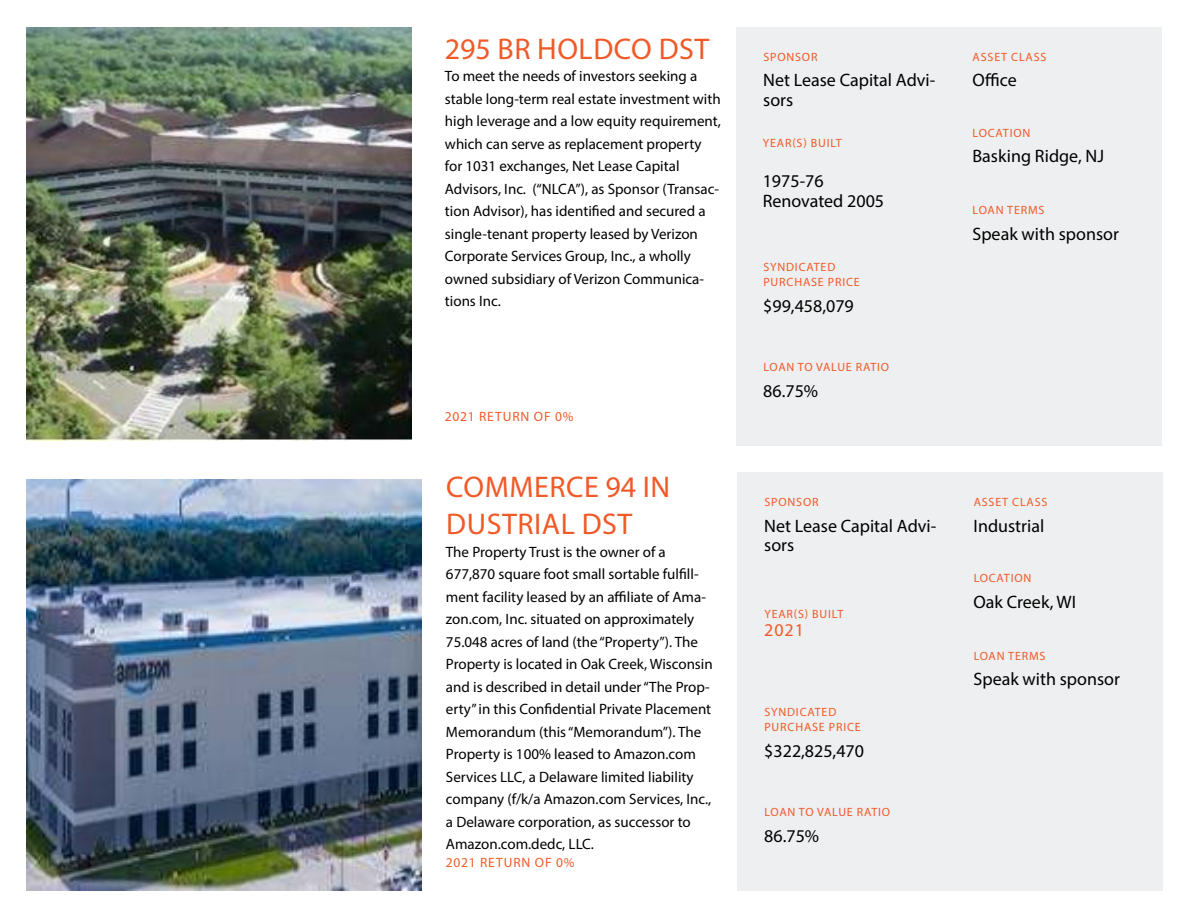
<style>
.page{position:relative;width:1188px;height:918px;background:#fff}
.page>*{position:absolute;margin:0;border:0;box-sizing:border-box;transform-origin:0 0}
.t1{font:30px/37.5px "Myriad Pro";letter-spacing:.02em;color:#f05a28}
.t2{font:18px/19.5px "Myriad Pro";color:#000}
.t3{font:18px "Myriad Pro";color:#f05a28}
.t4{font:15px/22.5px "Myriad Pro";color:#000}
.t5{font:13.5px "Myriad Pro";letter-spacing:.07em;color:#f05a28}
.t6{font:12px/15px "Myriad Pro";letter-spacing:.07em;color:#f05a28}
</style>
<div class="page">
<div style="left:736px;top:27px;width:426px;height:418px;background:#eeeff0"></div>
<img style="left:26px;top:28px;width:385px;height:413px">
<div style="left:737px;top:472px;width:426px;height:419px;background:#eeeff0"></div>
<img style="left:26px;top:479px;width:396px;height:412px">
<h1 class="t1" style="left:445px;top:32px;width:266px">295 BR HOLDCO DST</h1>
<p class="t4" style="left:445px;top:66px;width:277px">To meet the needs of investors seeking a stable long-term real estate investment with high leverage and a low equity requirement, which can serve as replacement property for 1031 exchanges, Net Lease Capital Advisors, Inc. (“NLCA”), as Sponsor (Transac&shy;tion Advisor), has identified and secured a single-tenant property leased by Verizon Corporate Services Group, Inc., a wholly owned subsidiary of Verizon Communica&shy;tions Inc.</p>
<p class="t5" style="left:445px;top:411px;width:130px">2021 RETURN OF 0%</p>
<h1 class="t1" style="left:446px;top:470px;width:225px">COMMERCE 94 IN<br>DUSTRIAL DST</h1>
<p class="t4" style="left:446px;top:541px;width:268px">The Property Trust is the owner of a 677,870 square foot small sortable fulfill&shy;ment facility leased by an affiliate of Ama&shy;zon.com, Inc. situated on approximately 75.048 acres of land (the “Property”). The Property is located in Oak Creek, Wisconsin and is described in detail under “The Prop&shy;erty” in this Confidential Private Placement Memorandum (this “Memorandum”). The Property is 100% leased to Amazon.com Services LLC, a Delaware limited liability company (f/k/a Amazon.com Services, Inc., a Delaware corporation, as successor to Amazon.com.dedc, LLC.</p>
<p class="t5" style="left:446px;top:857px;width:130px">2021 RETURN OF 0%</p>
<p class="t6" style="left:763px;top:50px;width:56px">SPONSOR</p>
<p class="t2" style="left:763px;top:72px;width:174px">Net Lease Capital Advi&shy;sors</p>
<p class="t6" style="left:763px;top:136px;width:80px">YEAR(S) BUILT</p>
<p class="t2" style="left:763px;top:173px;width:123px">1975-76<br>Renovated 2005</p>
<p class="t6" style="left:763px;top:260px;width:98px">SYNDICATED<br>PURCHASE PRICE</p>
<p class="t2" style="left:763px;top:297px;width:92px">$99,458,079</p>
<p class="t6" style="left:763px;top:360px;width:127px">LOAN TO VALUE RATIO</p>
<p class="t2" style="left:763px;top:383px;width:56px">86.75%</p>
<p class="t6" style="left:973px;top:50px;width:75px">ASSET CLASS</p>
<p class="t2" style="left:973px;top:72px;width:46px">Office</p>
<p class="t6" style="left:973px;top:126px;width:59px">LOCATION</p>
<p class="t2" style="left:973px;top:148px;width:133px">Basking Ridge, NJ</p>
<p class="t6" style="left:973px;top:204px;width:73px">LOAN TERMS</p>
<p class="t2" style="left:973px;top:225px;width:148px">Speak with sponsor</p>
<p class="t6" style="left:764px;top:495px;width:56px">SPONSOR</p>
<p class="t2" style="left:764px;top:517px;width:174px">Net Lease Capital Advi&shy;sors</p>
<p class="t6" style="left:764px;top:608px;width:80px">YEAR(S) BUILT</p>
<p class="t3" style="left:764px;top:623px;width:41px">2021</p>
<p class="t6" style="left:764px;top:706px;width:98px">SYNDICATED<br>PURCHASE PRICE</p>
<p class="t2" style="left:764px;top:743px;width:101px">$322,825,470</p>
<p class="t6" style="left:764px;top:806px;width:127px">LOAN TO VALUE RATIO</p>
<p class="t2" style="left:764px;top:828px;width:56px">86.75%</p>
<p class="t6" style="left:974px;top:495px;width:75px">ASSET CLASS</p>
<p class="t2" style="left:974px;top:517px;width:72px">Industrial</p>
<p class="t6" style="left:974px;top:572px;width:59px">LOCATION</p>
<p class="t2" style="left:974px;top:594px;width:104px">Oak Creek, WI</p>
<p class="t6" style="left:974px;top:649px;width:73px">LOAN TERMS</p>
<p class="t2" style="left:974px;top:671px;width:148px">Speak with sponsor</p>
</div>
